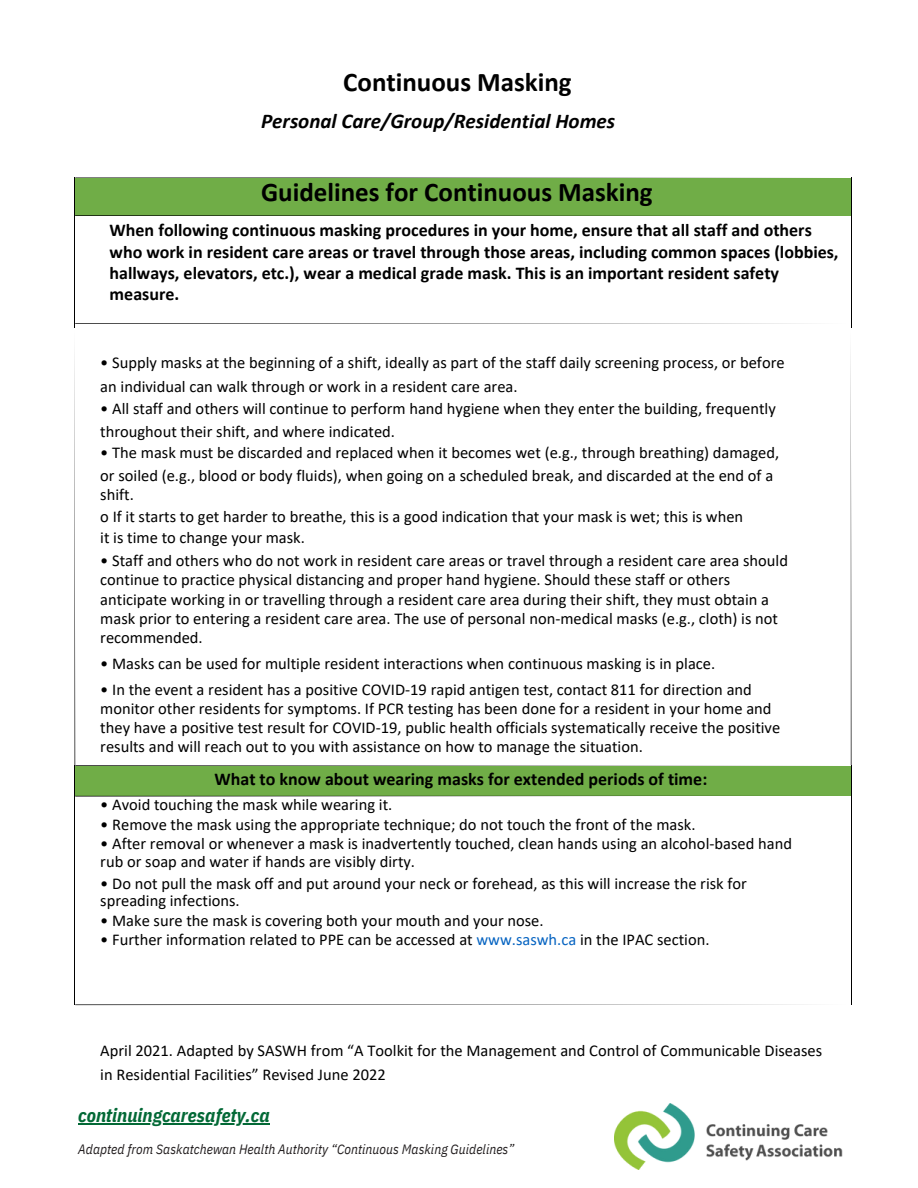
<style>
.page{position:relative;width:918px;height:1188px;background:#fff}
.page>*{position:absolute;margin:0;border:0;box-sizing:border-box;transform-origin:0 0}
.t1{font:700 27px "Calibri";color:#000}
.t2{font:italic 700 21px "Calibri";color:#000}
.t3{font:italic 700 18.9px "IBM Plex Sans Cond";color:#036936}
.t4{font:700 18px/21.3px "Calibri";color:#000}
.t5{font:16.5px "Calibri";color:#000}
.t6{font:italic 13.5px "IBM Plex Sans Cond";letter-spacing:.005em;color:#231f20}
.s1{color:#0563c1}
</style>
<div class="page">
<div style="left:75px;top:178px;width:776px;height:37px;background:#70ad47"></div>
<hr style="left:75px;top:182px;width:1px;height:33px;background:#000">
<hr style="left:851px;top:182px;width:1px;height:33px;background:#000">
<svg style="left:75px;top:215px;width:777px;height:5px"></svg>
<hr style="left:75px;top:220px;width:1px;height:103px;background:#000">
<hr style="left:851px;top:220px;width:1px;height:103px;background:#000">
<svg style="left:75px;top:323px;width:777px;height:477px"></svg>
<hr style="left:75px;top:800px;width:1px;height:204px;background:#000">
<hr style="left:851px;top:800px;width:1px;height:204px;background:#000">
<svg style="left:75px;top:1004px;width:777px;height:1px"></svg>
<img style="left:614px;top:1103px;width:229px;height:67px">
<hr style="left:78px;top:1123px;width:192px;height:1px;background:#036936">
<p class="t1" style="left:343px;top:70px;width:230px">Continuous Masking</p>
<p class="t2" style="left:261px;top:112px;width:356px">Personal Care/Group/Residential Homes</p>
<p class="t1" style="left:261px;top:181px;width:393px">Guidelines for Continuous Masking</p>
<p class="t4" style="left:110px;top:221px;width:730px">When following continuous masking procedures in your home, ensure that all staff and others who work in resident care areas or travel through those areas, including common spaces (lobbies, hallways, elevators, etc.), wear a medical grade mask. This is an important resident safety measure.</p>
<p class="t5" style="left:100px;top:356px;width:686px">• Supply masks at the beginning of a shift, ideally as part of the staff daily screening process, or before</p>
<p class="t5" style="left:100px;top:380px;width:419px">an individual can walk through or work in a resident care area.</p>
<p class="t5" style="left:100px;top:402px;width:677px">• All staff and others will continue to perform hand hygiene when they enter the building, frequently</p>
<p class="t5" style="left:100px;top:425px;width:296px">throughout their shift, and where indicated.</p>
<p class="t5" style="left:100px;top:446px;width:680px">• The mask must be discarded and replaced when it becomes wet (e.g., through breathing) damaged,</p>
<p class="t5" style="left:100px;top:468px;width:675px">or soiled (e.g., blood or body fluids), when going on a scheduled break, and discarded at the end of a</p>
<p class="t5" style="left:100px;top:488px;width:35px">shift.</p>
<p class="t5" style="left:100px;top:510px;width:645px">o If it starts to get harder to breathe, this is a good indication that your mask is wet; this is when</p>
<p class="t5" style="left:100px;top:530px;width:206px">it is time to change your mask.</p>
<p class="t5" style="left:100px;top:554px;width:689px">• Staff and others who do not work in resident care areas or travel through a resident care area should</p>
<p class="t5" style="left:100px;top:573px;width:631px">continue to practice physical distancing and proper hand hygiene. Should these staff or others</p>
<p class="t5" style="left:100px;top:592px;width:670px">anticipate working in or travelling through a resident care area during their shift, they must obtain a</p>
<p class="t5" style="left:100px;top:611px;width:679px">mask prior to entering a resident care area. The use of personal non-medical masks (e.g., cloth) is not</p>
<p class="t5" style="left:100px;top:630px;width:104px">recommended.</p>
<p class="t5" style="left:100px;top:656px;width:617px">• Masks can be used for multiple resident interactions when continuous masking is in place.</p>
<p class="t5" style="left:100px;top:682px;width:653px">• In the event a resident has a positive COVID-19 rapid antigen test, contact 811 for direction and</p>
<p class="t5" style="left:100px;top:701px;width:673px">monitor other residents for symptoms. If PCR testing has been done for a resident in your home and</p>
<p class="t5" style="left:100px;top:720px;width:682px">they have a positive test result for COVID-19, public health officials systematically receive the positive</p>
<p class="t5" style="left:100px;top:740px;width:544px">results and will reach out to you with assistance on how to manage the situation.</p>
<p class="t4" style="left:215px;top:769px;width:494px">What to know about wearing masks for extended periods of time:</p>
<p class="t5" style="left:100px;top:798px;width:294px">• Avoid touching the mask while wearing it.</p>
<p class="t5" style="left:100px;top:817px;width:597px">• Remove the mask using the appropriate technique; do not touch the front of the mask.</p>
<p class="t5" style="left:100px;top:836px;width:693px">• After removal or whenever a mask is inadvertently touched, clean hands using an alcohol-based hand</p>
<p class="t5" style="left:100px;top:854px;width:316px">rub or soap and water if hands are visibly dirty.</p>
<p class="t5" style="left:100px;top:877px;width:648px">• Do not pull the mask off and put around your neck or forehead, as this will increase the risk for</p>
<p class="t5" style="left:100px;top:894px;width:141px">spreading infections.</p>
<p class="t5" style="left:100px;top:914px;width:445px">• Make sure the mask is covering both your mouth and your nose.</p>
<p class="t5" style="left:100px;top:933px;width:611px">• Further information related to PPE can be accessed at <span class="s1">www.saswh.ca</span> in the IPAC section.</p>
<p class="t5" style="left:100px;top:1043px;width:723px">April 2021. Adapted by SASWH from “A Toolkit for the Management and Control of Communicable Diseases</p>
<p class="t5" style="left:100px;top:1068px;width:287px">in Residential Facilities” Revised June 2022</p>
<p class="t3" style="left:78px;top:1102px;width:193px">continuingcaresafety.ca</p>
<p class="t6" style="left:78px;top:1140px;width:437px">Adapted from Saskatchewan Health Authority “Continuous Masking Guidelines”</p>
</div>
